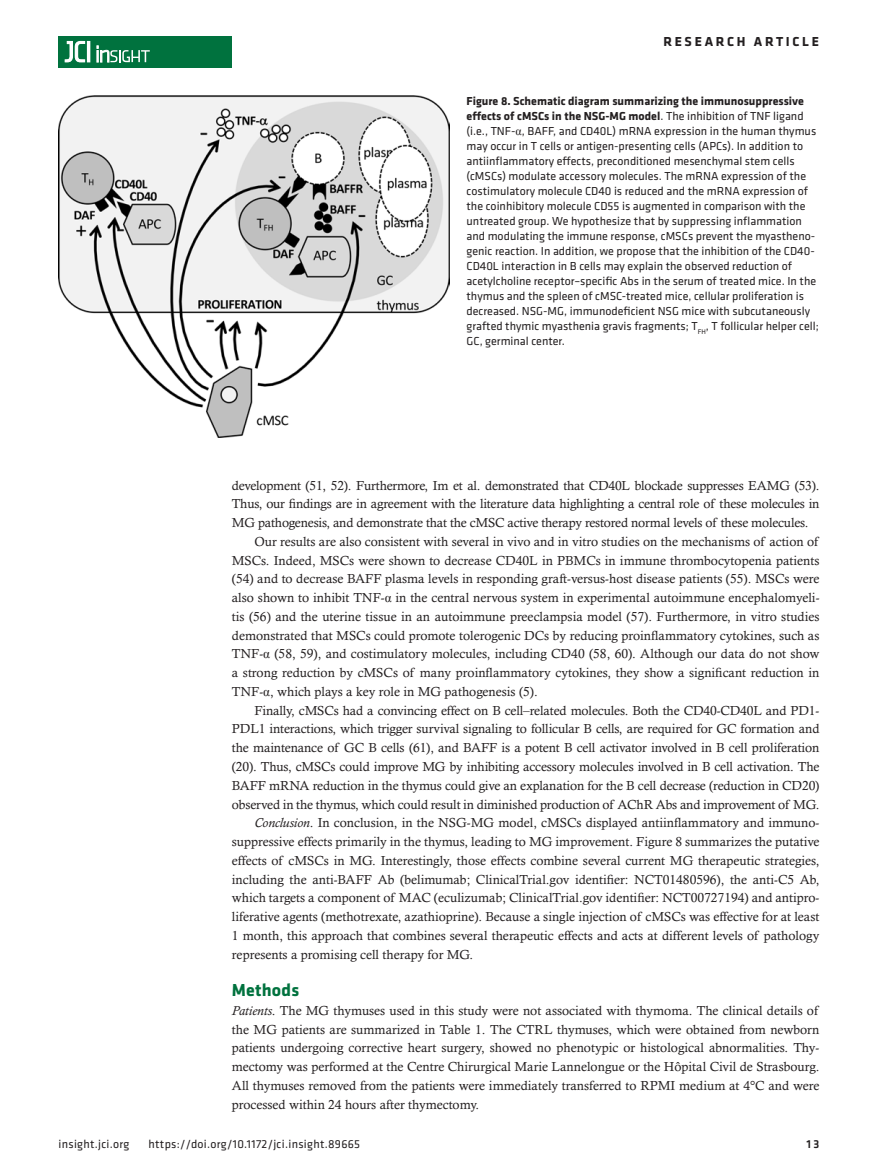
<style>
.page{position:relative;width:878px;height:1175px;background:#fff}
.page>*{position:absolute;margin:0;border:0;box-sizing:border-box;transform-origin:0 0}
.t1{font:700 18px "Klavika";letter-spacing:.01em;color:#00723e}
.t2{font:700 13.5px "Klavika Basic";letter-spacing:.2em;color:#231f20}
.t3{font:13.2px/18.8px "Calisto MT Std";color:#231f20;text-align:justify}
.t4{font:12px/15px "Klavika Basic";color:#231f20}
.t5{font:12px "Klavika Basic";letter-spacing:.025em;color:#231f20}
.t6{font:500 12px "Klavika Basic";color:#231f20}
.s1{font-weight:700}
.s2{font-family:"Times New Roman"}
.s3{font-style:italic}
</style>
<div class="page">
<div style="left:59px;top:36px;width:173px;height:31px;background:#00723e"></div>
<hr style="left:87px;top:41px;width:3px;height:21px;background:#fff">
<svg style="left:64px;top:41px;width:21px;height:22px"></svg>
<svg style="left:97px;top:46px;width:53px;height:16px"></svg>
<img style="left:59px;top:96px;width:390px;height:341px">
<p class="t2" style="left:663px;top:32px;width:157px">RESEARCH ARTICLE</p>
<p class="t4" style="left:466px;top:93px;width:354px"><span class="s1">Figure 8. Schematic diagram summarizing the immunosuppressive effects of cMSCs in the NSG-MG model</span>. The inhibition of TNF ligand (i.e., TNF-<span class="s2">α</span>, BAFF, and CD40L) mRNA expression in the human thymus may occur in T cells or antigen-presenting cells (APCs). In addition to antiinflammatory effects, preconditioned mesenchymal stem cells (cMSCs) modulate accessory molecules. The mRNA expression of the costimulatory molecule CD40 is reduced and the mRNA expression of the coinhibitory molecule CD55 is augmented in comparison with the untreated group. We hypothesize that by suppressing inflammation and modulating the immune response, cMSCs prevent the myastheno&shy;genic reaction. In addition, we propose that the inhibition of the CD40- CD40L interaction in B cells may explain the observed reduction of acetylcholine receptor–specific Abs in the serum of treated mice. In the thymus and the spleen of cMSC-treated mice, cellular proliferation is decreased. NSG-MG, immunodeficient NSG mice with subcutaneously grafted thymic myasthenia gravis fragments; T<sub>FH</sub>, T follicular helper cell; GC, germinal center.</p>
<p class="t3" style="left:232px;top:475px;width:589px">development (51, 52). Furthermore, Im et al. demonstrated that CD40L blockade suppresses EAMG (53).</p>
<p class="t3" style="left:232px;top:494px;width:589px">Thus, our findings are in agreement with the literature data highlighting a central role of these molecules in</p>
<p class="t3" style="left:232px;top:513px;width:578px">MG pathogenesis, and demonstrate that the cMSC active therapy restored normal levels of these molecules.</p>
<p class="t3" style="left:254px;top:532px;width:565px">Our results are also consistent with several in vivo and in vitro studies on the mechanisms of action of</p>
<p class="t3" style="left:232px;top:551px;width:589px">MSCs. Indeed, MSCs were shown to decrease CD40L in PBMCs in immune thrombocytopenia patients</p>
<p class="t3" style="left:232px;top:569px;width:589px">(54) and to decrease BAFF plasma levels in responding graft-versus-host disease patients (55). MSCs were</p>
<p class="t3" style="left:232px;top:588px;width:589px">also shown to inhibit TNF-<span class="s2">α</span> in the central nervous system in experimental autoimmune encephalomyeli-</p>
<p class="t3" style="left:232px;top:607px;width:589px">tis (56) and the uterine tissue in an autoimmune preeclampsia model (57). Furthermore, in vitro studies</p>
<p class="t3" style="left:232px;top:626px;width:589px">demonstrated that MSCs could promote tolerogenic DCs by reducing proinflammatory cytokines, such as</p>
<p class="t3" style="left:232px;top:644px;width:589px">TNF-<span class="s2">α</span> (58, 59), and costimulatory molecules, including CD40 (58, 60). Although our data do not show</p>
<p class="t3" style="left:232px;top:663px;width:589px">a strong reduction by cMSCs of many proinflammatory cytokines, they show a significant reduction in</p>
<p class="t3" style="left:232px;top:682px;width:307px">TNF-<span class="s2">α</span>, which plays a key role in MG pathogenesis (5).</p>
<p class="t3" style="left:254px;top:701px;width:566px">Finally, cMSCs had a convincing effect on B cell–related molecules. Both the CD40-CD40L and PD1-</p>
<p class="t3" style="left:232px;top:719px;width:589px">PDL1 interactions, which trigger survival signaling to follicular B cells, are required for GC formation and</p>
<p class="t3" style="left:232px;top:738px;width:589px">the maintenance of GC B cells (61), and BAFF is a potent B cell activator involved in B cell proliferation</p>
<p class="t3" style="left:232px;top:757px;width:589px">(20). Thus, cMSCs could improve MG by inhibiting accessory molecules involved in B cell activation. The</p>
<p class="t3" style="left:232px;top:776px;width:589px">BAFF mRNA reduction in the thymus could give an explanation for the B cell decrease (reduction in CD20)</p>
<p class="t3" style="left:232px;top:794px;width:589px">observed in the thymus, which could result in diminished production of AChR Abs and improvement of MG.</p>
<p class="t3" style="left:254px;top:813px;width:566px"><span class="s3">Conclusion</span>. In conclusion, in the NSG-MG model, cMSCs displayed antiinflammatory and immuno-</p>
<p class="t3" style="left:232px;top:832px;width:589px">suppressive effects primarily in the thymus, leading to MG improvement. Figure 8 summarizes the putative</p>
<p class="t3" style="left:232px;top:851px;width:589px">effects of cMSCs in MG. Interestingly, those effects combine several current MG therapeutic strategies,</p>
<p class="t3" style="left:232px;top:869px;width:589px">including the anti-BAFF Ab (belimumab; ClinicalTrial.gov identifier: NCT01480596), the anti-C5 Ab,</p>
<p class="t3" style="left:232px;top:888px;width:589px">which targets a component of MAC (eculizumab; ClinicalTrial.gov identifier: NCT00727194) and antipro-</p>
<p class="t3" style="left:232px;top:907px;width:589px">liferative agents (methotrexate, azathioprine). Because a single injection of cMSCs was effective for at least</p>
<p class="t3" style="left:232px;top:926px;width:589px">1 month, this approach that combines several therapeutic effects and acts at different levels of pathology</p>
<p class="t3" style="left:232px;top:944px;width:243px">represents a promising cell therapy for MG.</p>
<h1 class="t1" style="left:232px;top:977px;width:69px">Methods</h1>
<p class="t3" style="left:232px;top:1000px;width:589px"><span class="s3">Patients</span>. The MG thymuses used in this study were not associated with thymoma. The clinical details of the MG patients are summarized in Table 1. The CTRL thymuses, which were obtained from newborn patients undergoing corrective heart surgery, showed no phenotypic or histological abnormalities. Thy&shy;mectomy was performed at the Centre Chirurgical Marie Lannelongue or the Hôpital Civil de Strasbourg.<br>All thymuses removed from the patients were immediately transferred to RPMI medium at 4°C and were processed within 24 hours after thymectomy.</p>
<p class="t5" style="left:58px;top:1135px;width:72px">insight.jci.org</p>
<p class="t5" style="left:148px;top:1135px;width:213px">https://doi.org/10.1172/jci.insight.89665</p>
<p class="t6" style="left:806px;top:1135px;width:14px">13</p>
</div>
